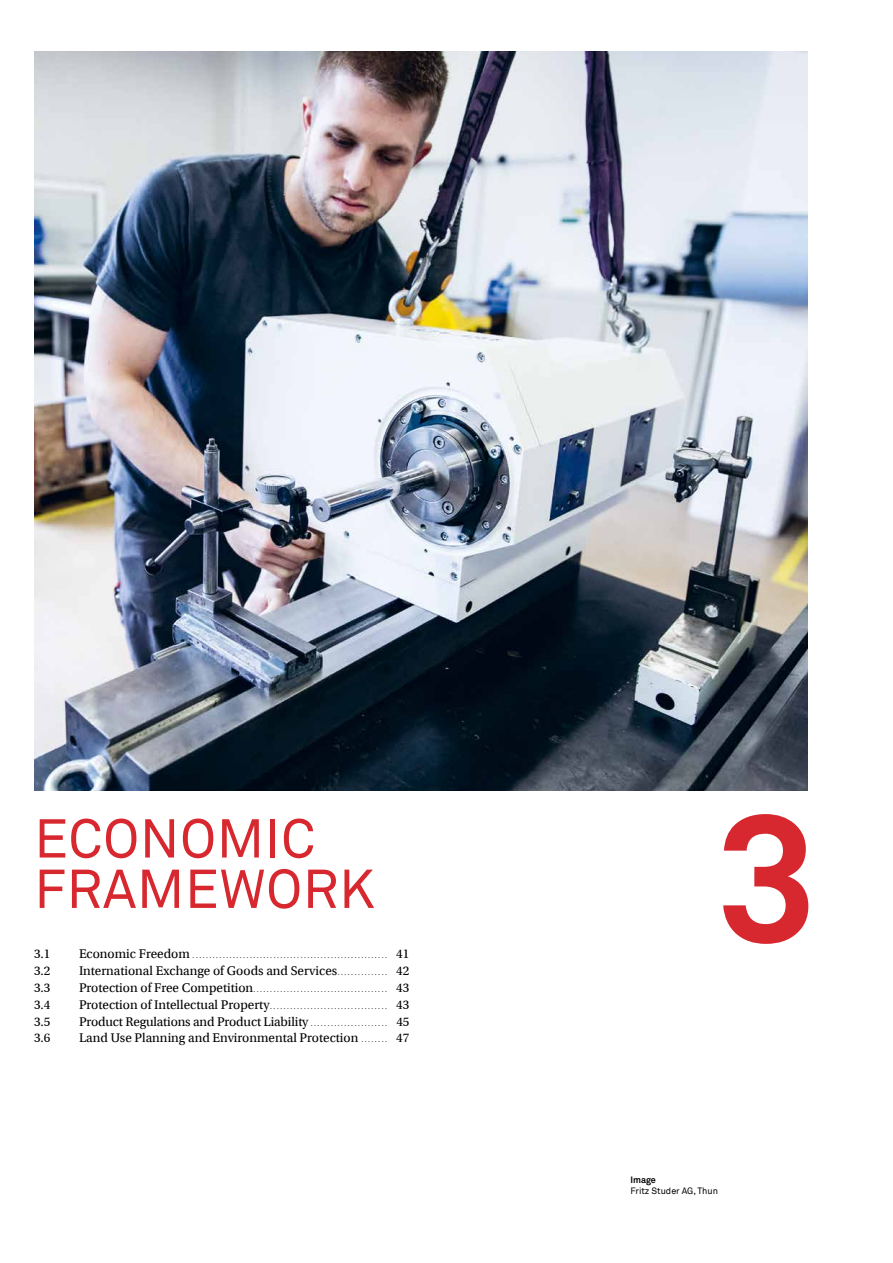
<style>
.page{position:relative;width:893px;height:1263px;background:#fff}
.page>*{position:absolute;margin:0;border:0;box-sizing:border-box;transform-origin:0 0}
.t1{font:180px "Akkurat S GE Bold";color:#d7282f}
.t2{font:54px/50.4px "Akkurat S GE Regular";letter-spacing:.01em;color:#d7282f}
.t3{font:13.2px "Utopia S GE Regular";color:#000}
.t4{font:9px "Akkurat S GE Regular";color:#000}
.t5{font:9px "Akkurat S GE Bold";color:#000}
.t6{font:7.5px "Utopia S GE Regular";color:#000}
.s1{font-size:13.2px}
.s2{font-size:7.5px}
</style>
<div class="page">
<img style="left:34px;top:51px;width:774px;height:739px">
<h2 class="t2" style="left:34px;top:811px;width:342px">ECONOMIC<br>FRAMEWORK</h2>
<h3 class="t3" style="left:34px;top:945px;width:18px">3.1</h3>
<p class="t6" style="left:79px;top:950px;width:332px"><span class="s1">Economic Freedom</span> .......................................................... <span class="s1">41</span></p>
<h3 class="t3" style="left:34px;top:961px;width:18px">3.2</h3>
<h3 class="t3" style="left:79px;top:961px;width:332px">International Exchange of Goods and Services<span class="s2">. . . . . . . . . . . . . . .</span> 42</h3>
<h3 class="t3" style="left:34px;top:978px;width:18px">3.3</h3>
<p class="t6" style="left:79px;top:984px;width:332px"><span class="s1">Protection of Free Competition</span>........................................ <span class="s1">43</span></p>
<h3 class="t3" style="left:34px;top:995px;width:18px">3.4</h3>
<p class="t6" style="left:79px;top:1001px;width:332px"><span class="s1">Protection of Intellectual Property</span>................................... <span class="s1">43</span></p>
<h3 class="t3" style="left:34px;top:1012px;width:18px">3.5</h3>
<h3 class="t3" style="left:79px;top:1012px;width:332px">Product Regulations and Product Liability <span class="s2">. . . . . . . . . . . . . . . . . . . . . . .</span> 45</h3>
<h3 class="t3" style="left:34px;top:1029px;width:18px">3.6</h3>
<h3 class="t3" style="left:79px;top:1029px;width:332px">Land Use Planning and Environmental Protection <span class="s2">. . . . . . . .</span> 47</h3>
<h1 class="t1" style="left:715px;top:747px;width:104px">3</h1>
<p class="t5" style="left:630px;top:1173px;width:27px">Image</p>
<p class="t4" style="left:630px;top:1184px;width:89px">Fritz Studer AG, Thun</p>
</div>
